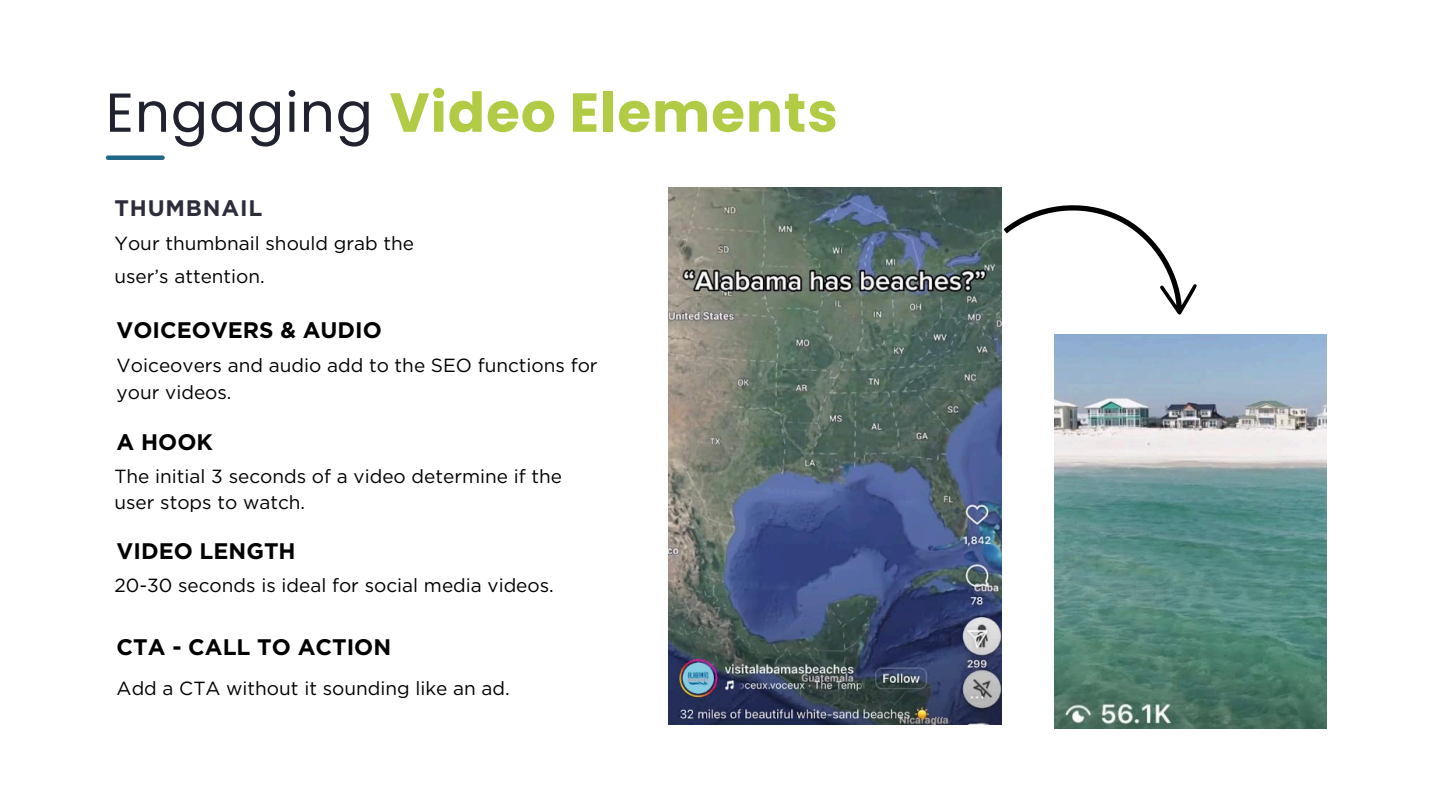
<style>
.page{position:relative;width:1440px;height:810px;background:#fff}
.page>*{position:absolute;margin:0;border:0;box-sizing:border-box;transform-origin:0 0}
.t1{font:700 54.8px "Poppins";letter-spacing:.02em;color:#b1cb44}
.t2{font:700 22.5px "Gotham";color:#000}
.t3{font:700 22.5px "Gotham";letter-spacing:.035em;color:#2d2d3c}
.t4{font:19px/26.2px "Gotham";color:#000}
.s1{font-weight:400;color:#21222f}
</style>
<div class="page">
<div style="left:108px;top:155px;width:55px;height:5px;background:#216789"></div>
<img style="left:1055px;top:335px;width:271px;height:394px">
<img style="left:669px;top:187px;width:333px;height:538px">
<svg style="left:1003px;top:205px;width:194px;height:110px"></svg>
<p class="t1" style="left:106px;top:74px;width:734px"><span class="s1">Engaging</span> Video Elements</p>
<h3 class="t3" style="left:114px;top:198px;width:150px">THUMBNAIL</h3>
<h1 class="t4" style="left:114px;top:226px;width:301px;line-height:33.8px">Your thumbnail should grab the user’s attention.</h1>
<p class="t2" style="left:117px;top:316px;width:267px">VOICEOVERS &amp; AUDIO</p>
<h2 class="t4" style="left:117px;top:353px;width:483px">Voiceovers and audio add to the SEO functions for your videos.</h2>
<h2 class="t2" style="left:117px;top:428px;width:98px">A HOOK</h2>
<p class="t4" style="left:114px;top:463px;width:449px">The initial 3 seconds of a video determine if the user stops to watch.</p>
<p class="t2" style="left:117px;top:537px;width:181px">VIDEO LENGTH</p>
<h2 class="t4" style="left:114px;top:572px;width:441px">20-30 seconds is ideal for social media videos.</h2>
<p class="t2" style="left:117px;top:634px;width:276px">CTA - CALL TO ACTION</p>
<h2 class="t4" style="left:117px;top:675px;width:395px">Add a CTA without it sounding like an ad.</h2>
</div>
